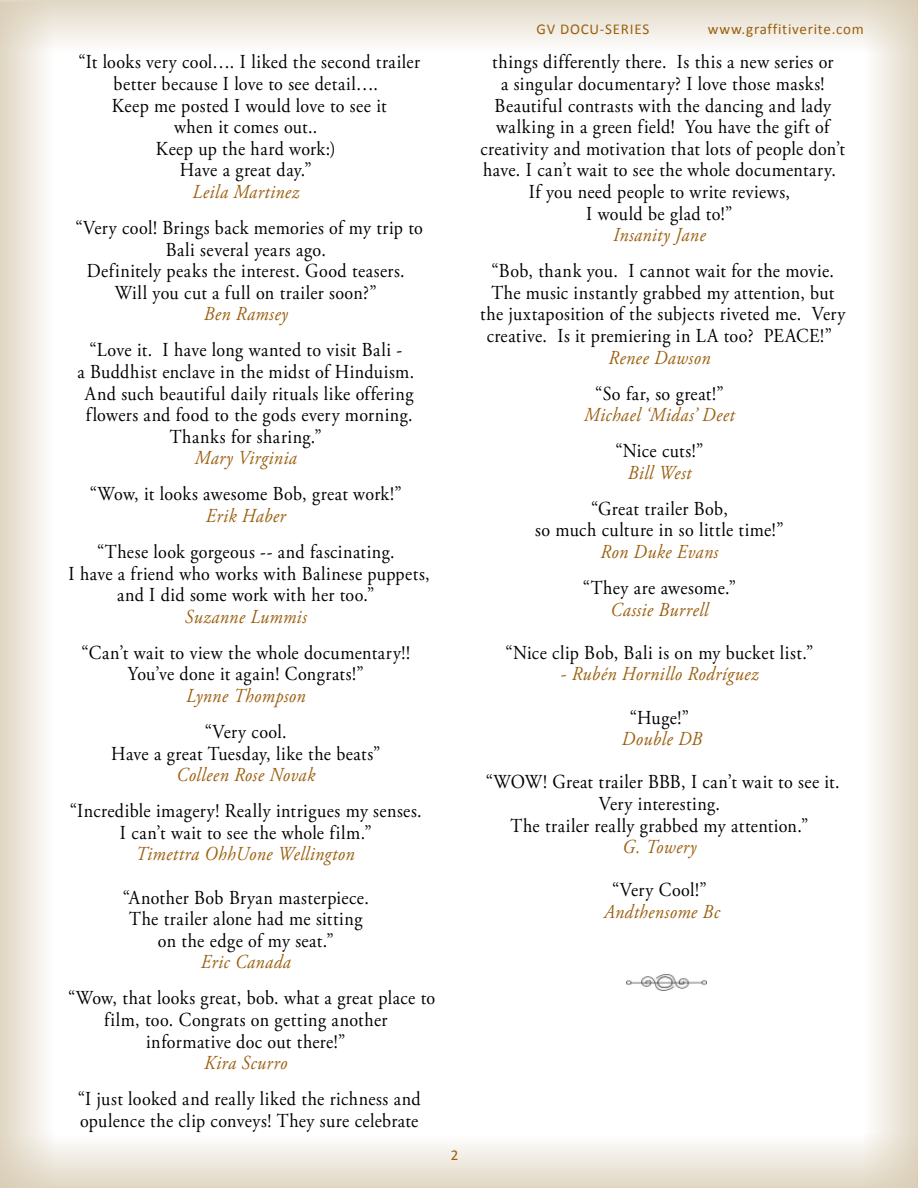
<style>
.page{position:relative;width:918px;height:1188px;background:#fff}
.page>*{position:absolute;margin:0;border:0;box-sizing:border-box;transform-origin:0 0}
.t1{font:19.8px/21.6px "Adobe Garamond Pro";letter-spacing:.025em;color:#000;text-align:center;scale:.91 1}
.t2{font:italic 19.8px "Adobe Garamond Pro";letter-spacing:.025em;color:#9b5f0e;scale:.91 1}
.t3{font:15px "Calibri";letter-spacing:.05em;color:#9b5f0e}
</style>
<div class="page">
<svg style="left:0;top:0;width:864px;height:44px;background:#ece7dc"></svg>
<svg style="left:0;top:52px;width:46px;height:1082px;background:#ece6da"></svg>
<img style="left:0;top:2px;width:54px;height:50px">
<div style="left:864px;top:52px;width:54px;height:1082px;background:linear-gradient(to right,#fff,#e1d7c5)"></div>
<div style="left:54px;top:1134px;width:810px;height:54px;background:linear-gradient(to bottom,#fff,#e1d7c5)"></div>
<img style="left:626px;top:974px;width:80px;height:17px">
<p class="t1" style="left:78px;top:52px;width:377px">“It looks very cool…. I liked the second trailer better because I love to see detail….<br>Keep me posted I would love to see it<br>when it comes out..<br>Keep up the hard work:)<br>Have a great day.”</p>
<p class="t2" style="left:193px;top:180px;width:119px">Leila Martinez</p>
<p class="t1" style="left:75px;top:218px;width:383px">“Very cool! Brings back memories of my trip to Bali several years ago.<br>Definitely peaks the interest. Good teasers.<br>Will you cut a full on trailer soon?”</p>
<p class="t2" style="left:204px;top:302px;width:94px">Ben Ramsey</p>
<p class="t1" style="left:77px;top:340px;width:372px">“Love it. I have long wanted to visit Bali -<br>a Buddhist enclave in the midst of Hinduism.<br>And such beautiful daily rituals like offering flowers and food to the gods every morning.<br>Thanks for sharing.”</p>
<p class="t2" style="left:195px;top:446px;width:114px">Mary Virginia</p>
<p class="t1" style="left:90px;top:484px;width:344px">“Wow, it looks awesome Bob, great work!”</p>
<p class="t2" style="left:206px;top:504px;width:89px">Erik Haber</p>
<p class="t1" style="left:69px;top:542px;width:398px">“These look gorgeous -- and fascinating.<br>I have a friend who works with Balinese puppets, and I did some work with her too.”</p>
<p class="t2" style="left:185px;top:605px;width:136px">Suzanne Lummis</p>
<p class="t1" style="left:82px;top:642px;width:362px">“Can’t wait to view the whole documentary!!<br>You’ve done it again! Congrats!”</p>
<p class="t2" style="left:186px;top:684px;width:133px">Lynne Thompson</p>
<p class="t1" style="left:111px;top:722px;width:298px">“Very cool.<br>Have a great Tuesday, like the beats”</p>
<p class="t2" style="left:177px;top:763px;width:154px">Colleen Rose Novak</p>
<p class="t1" style="left:70px;top:801px;width:388px">“Incredible imagery! Really intrigues my senses.<br>I can’t wait to see the whole film.”</p>
<p class="t2" style="left:136px;top:842px;width:242px">Timettra OhhUone Wellington</p>
<p class="t1" style="left:123px;top:887px;width:272px">“Another Bob Bryan masterpiece.<br>The trailer alone had me sitting on the edge of my seat.”</p>
<p class="t2" style="left:201px;top:950px;width:101px">Eric Canada</p>
<p class="t1" style="left:68px;top:988px;width:405px">“Wow, that looks great, bob. what a great place to film, too. Congrats on getting another informative doc out there!”</p>
<p class="t2" style="left:204px;top:1051px;width:93px">Kira Scurro</p>
<p class="t1" style="left:78px;top:1089px;width:378px;text-align:left">“I just looked and really liked the richness and opulence the clip conveys! They sure celebrate</p>
<p class="t3" style="left:451px;top:1146px;width:9px">2</p>
<p class="t3" style="left:537px;top:20px;width:114px">GV DOCU-SERIES</p>
<p class="t3" style="left:708px;top:20px;width:157px">www.graffitiverite.com</p>
<p class="t1" style="left:481px;top:52px;width:402px">things differently there. Is this a new series or<br>a singular documentary? I love those masks!<br>Beautiful contrasts with the dancing and lady walking in a green field! You have the gift of creativity and motivation that lots of people don’t have. I can’t wait to see the whole documentary.<br>If you need people to write reviews,<br>I would be glad to!”</p>
<p class="t2" style="left:613px;top:223px;width:103px">Insanity Jane</p>
<p class="t1" style="left:480px;top:261px;width:403px">“Bob, thank you. I cannot wait for the movie.<br>The music instantly grabbed my attention, but the juxtaposition of the subjects riveted me. Very creative. Is it premiering in LA too? PEACE!”</p>
<p class="t2" style="left:609px;top:346px;width:113px">Renee Dawson</p>
<p class="t1" style="left:595px;top:383px;width:143px">“So far, so great!”</p>
<p class="t2" style="left:584px;top:403px;width:167px">Michael ‘Midas’ Deet</p>
<p class="t1" style="left:615px;top:441px;width:98px">“Nice cuts!”</p>
<p class="t2" style="left:628px;top:461px;width:71px">Bill West</p>
<p class="t1" style="left:535px;top:498px;width:275px">“Great trailer Bob,<br>so much culture in so little time!”</p>
<p class="t2" style="left:601px;top:540px;width:131px">Ron Duke Evans</p>
<p class="t1" style="left:583px;top:578px;width:170px">“They are awesome.”</p>
<p class="t2" style="left:611px;top:598px;width:109px">Cassie Burrell</p>
<p class="t1" style="left:506px;top:642px;width:340px">“Nice clip Bob, Bali is on my bucket list.”</p>
<p class="t2" style="left:561px;top:662px;width:219px">- Rubén Hornillo Rodríguez</p>
<p class="t1" style="left:630px;top:707px;width:67px">“Huge!”</p>
<p class="t2" style="left:622px;top:727px;width:90px">Double DB</p>
<p class="t1" style="left:486px;top:772px;width:390px">“WOW! Great trailer BBB, I can’t wait to see it.<br>Very interesting.<br>The trailer really grabbed my attention.”</p>
<p class="t2" style="left:623px;top:835px;width:83px">G. Towery</p>
<p class="t1" style="left:612px;top:880px;width:106px">“Very Cool!”</p>
<p class="t2" style="left:604px;top:900px;width:129px">Andthensome Bc</p>
</div>
